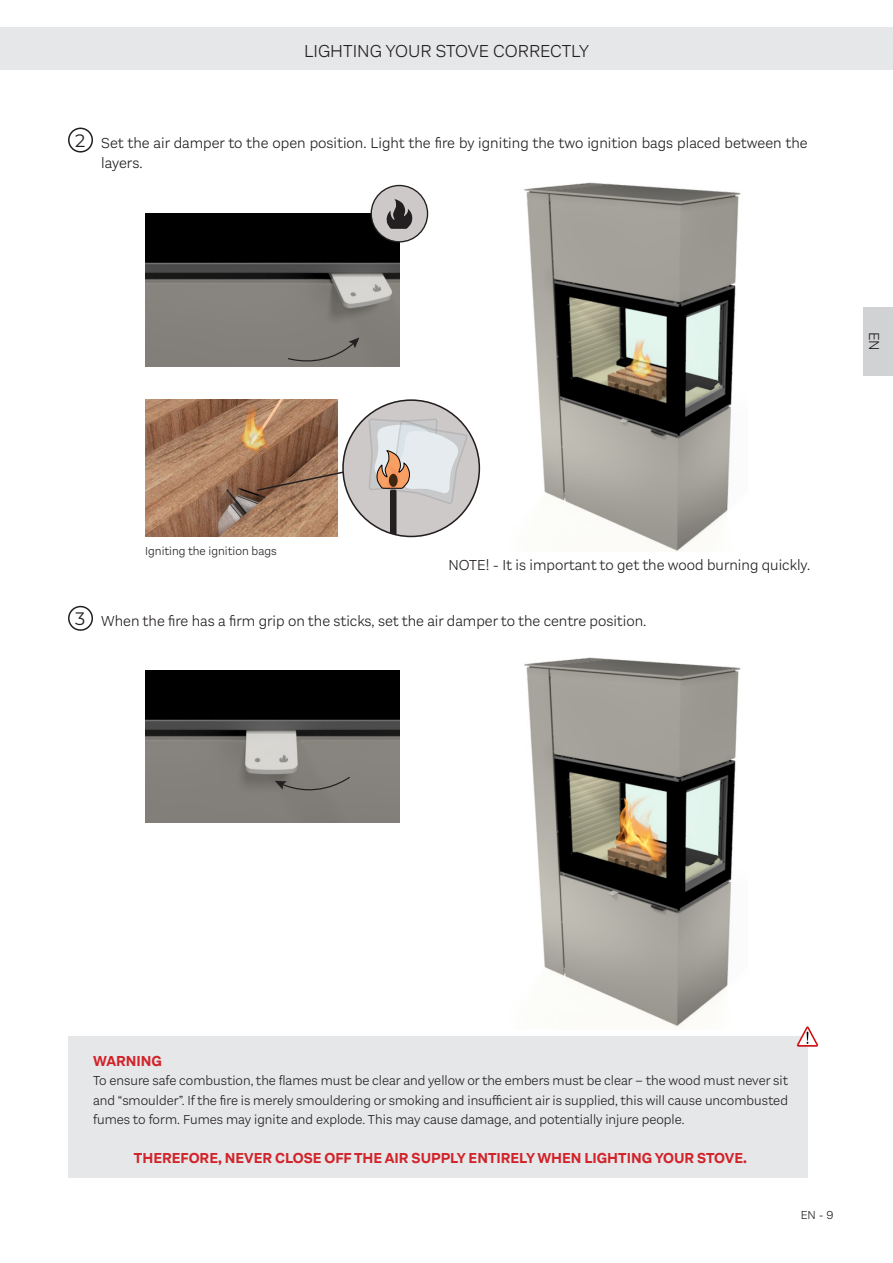
<style>
.page{position:relative;width:893px;height:1263px;background:#fff}
.page>*{position:absolute;margin:0;border:0;box-sizing:border-box;transform-origin:0 0}
.Titel{font:300 18px "Aestetico";color:#231f20}
.t1{font:18px "Montserrat";color:#231f20}
.Brødtekst{font:300 15px "Aestetico";color:#231f20}
.Brødtekst-2{font:300 15px/19.5px "Aestetico";color:#211d1e}
.t2{font:700 15px "Aestetico";color:#d1232a}
.Brødtekst-3{font:300 13.5px/19.5px "Aestetico";color:#231f20;text-align:justify}
.Billedtekst{font:300 12px "Aestetico";color:#231f20}
</style>
<div class="page">
<div style="left:0;top:27px;width:893px;height:43px;background:#e6e7e9"></div>
<img style="left:145px;top:670px;width:255px;height:153px">
<img style="left:145px;top:214px;width:255px;height:152px">
<div style="left:371px;top:185px;width:57px;height:57px;background:#cdc9c8;border-radius:50%"></div>
<div style="left:371px;top:185px;width:57px;height:57px;border:1px solid #231f20;border-radius:50%"></div>
<svg style="left:386px;top:199px;width:27px;height:30px"></svg>
<img style="left:524px;top:657px;width:217px;height:370px">
<svg style="left:275px;top:770px;width:78px;height:21px;background:#7b7874"></svg>
<img style="left:145px;top:399px;width:192px;height:137px">
<svg style="left:342px;top:399px;width:138px;height:138px;background:#b9b5b5"></svg>
<svg style="left:369px;top:419px;width:103px;height:115px;background:#cecac8"></svg>
<div style="left:389px;top:474px;width:9px;height:13px;background:#3b280f;border-radius:50%"></div>
<svg style="left:256px;top:470px;width:89px;height:22px;background:#926e57"></svg>
<svg style="left:287px;top:337px;width:72px;height:29px;background:#7c7a75"></svg>
<img style="left:524px;top:183px;width:217px;height:368px">
<div style="left:863px;top:307px;width:30px;height:68px;background:#d1d2d4"></div>
<div style="left:68px;top:128px;width:25px;height:25px;border:2px solid #231f20;border-radius:50%"></div>
<div style="left:68px;top:606px;width:25px;height:25px;border:2px solid #231f20;border-radius:50%"></div>
<div style="left:68px;top:1036px;width:740px;height:141px;background:#e6e7e9"></div>
<img style="left:797px;top:1026px;width:21px;height:21px">
<p class="Titel" style="left:304px;top:41px;width:287px">LIGHTING YOUR STOVE CORRECTLY</p>
<p class="t1" style="left:75px;top:128px;width:12px">2</p>
<p class="Brødtekst-2" style="left:101px;top:133px;width:708px">Set the air damper to the open position. Light the fire by igniting the two ignition bags placed between the layers.</p>
<p class="Brødtekst" style="left:883px;top:332px;width:20px;rotate:90deg">EN</p>
<p class="t1" style="left:75px;top:606px;width:12px">3</p>
<p class="Billedtekst" style="left:145px;top:544px;width:133px">Igniting the ignition bags</p>
<p class="Brødtekst" style="left:448px;top:556px;width:363px">NOTE! - It is important to get the wood burning quickly.</p>
<p class="Brødtekst" style="left:101px;top:613px;width:547px">When the fire has a firm grip on the sticks, set the air damper to the centre position.</p>
<p class="t2" style="left:93px;top:1052px;width:70px">WARNING</p>
<p class="Brødtekst-3" style="left:93px;top:1071px;width:696px">To ensure safe combustion, the flames must be clear and yellow or the embers must be clear – the wood must never sit and “smoulder”. If the fire is merely smouldering or smoking and insufficient air is supplied, this will cause uncombusted fumes to form. Fumes may ignite and explode. This may cause damage, and potentially injure people.</p>
<p class="t2" style="left:134px;top:1149px;width:615px">THEREFORE, NEVER CLOSE OFF THE AIR SUPPLY ENTIRELY WHEN LIGHTING YOUR STOVE.</p>
<p class="Billedtekst" style="left:801px;top:1208px;width:34px">EN - 9</p>
</div>
